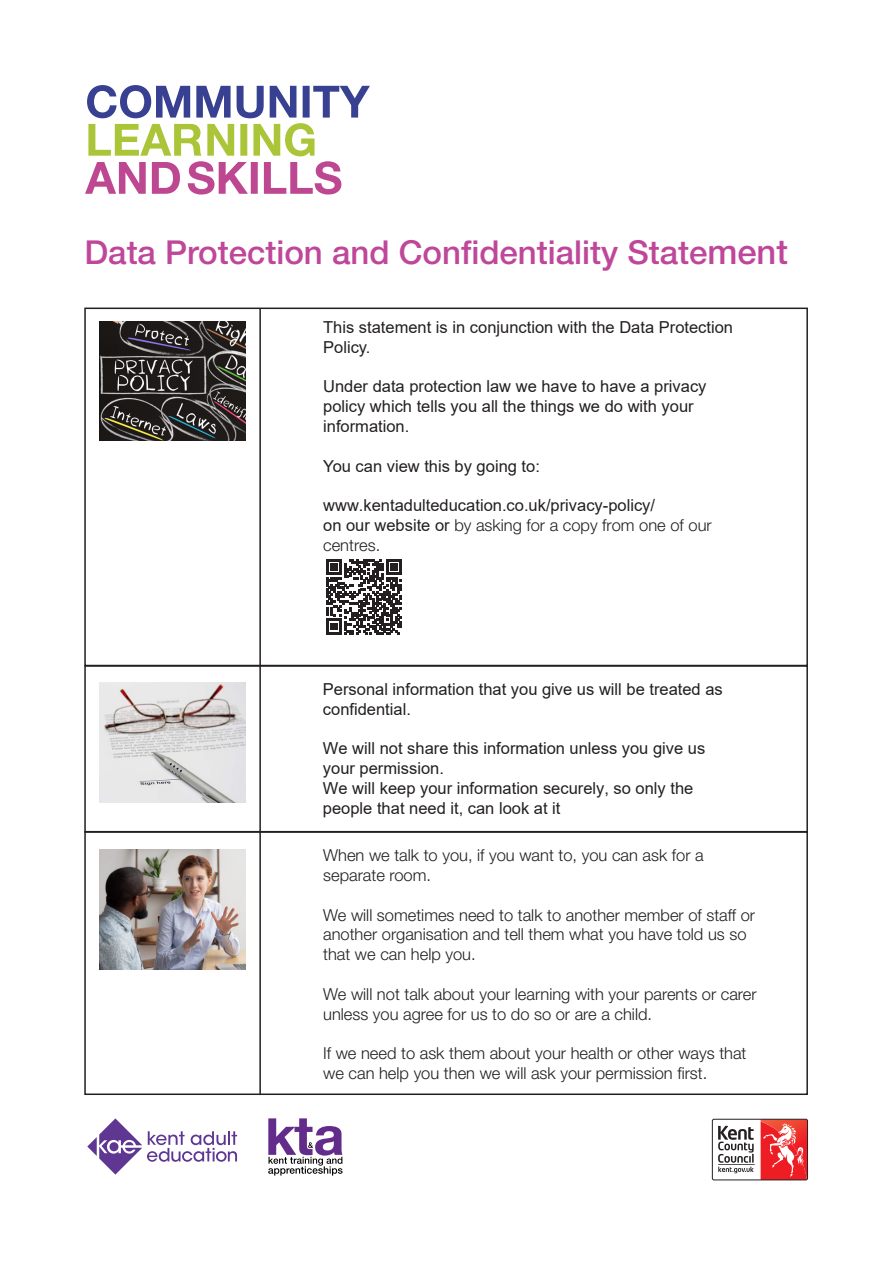
<style>
.page{position:relative;width:893px;height:1263px;background:#fff}
.page>*{position:absolute;margin:0;border:0;box-sizing:border-box;transform-origin:0 0}
.t1{font:500 33px "Helvetica Neue LT Std";color:#bf479a}
.main{font:16.5px/19.8px "Arial";color:#231f20}
.main-2{font:300 16.5px/19.8px "Helvetica Neue LT Std";color:#231f20}
.s1{font-size:34.5px}
.s2{font-family:"Helvetica Neue LT Std";font-weight:300}
</style>
<div class="page">
<svg style="left:85px;top:85px;width:285px;height:110px"></svg>
<svg style="left:761px;top:1121px;width:45px;height:57px;background:#f15051"></svg>
<svg style="left:718px;top:1126px;width:36px;height:47px"></svg>
<hr style="left:718px;top:1164px;width:37px;height:1px;background:#231f20">
<div style="left:712px;top:1119px;width:96px;height:61px;border:1px solid #231f20;border-radius:2px"></div>
<svg style="left:326px;top:559px;width:76px;height:76px"></svg>
<svg style="left:87px;top:1118px;width:150px;height:56px"></svg>
<svg style="left:268px;top:1118px;width:75px;height:57px"></svg>
<div style="left:84px;top:308px;width:724px;height:358px;border:2px solid #231f20"></div>
<div style="left:84px;top:831px;width:724px;height:264px;border:2px solid #231f20"></div>
<hr style="left:259px;top:309px;width:2px;height:786px;background:#231f20">
<div style="left:84px;top:665px;width:724px;height:168px;border:2px solid #231f20"></div>
<img style="left:99px;top:321px;width:147px;height:120px">
<img style="left:99px;top:683px;width:147px;height:120px">
<img style="left:99px;top:849px;width:147px;height:120px">
<p class="t1" style="left:84px;top:232px;width:705px">Data Protection and Confidentiality State<span class="s1">ment</span></p>
<p class="main" style="left:323px;top:317px;width:411px">This statement is in conjunction with the Data Protection<br>Policy.</p>
<p class="main" style="left:323px;top:376px;width:385px">Under data protection law we have to have a privacy policy which tells you all the things we do with your information.</p>
<p class="main" style="left:323px;top:456px;width:218px">You can view this by going to:</p>
<p class="main" style="left:323px;top:495px;width:390px">www.kentadulteducation.co.uk/privacy-policy/<br>on our website or <span class="s2">by asking for a copy from one of our centres.</span></p>
<p class="main" style="left:323px;top:679px;width:401px">Personal information that you give us will be treated as confidential.</p>
<p class="main" style="left:323px;top:739px;width:384px">We will not share this information unless you give us your permission.<br>We will keep your information securely, so only the people that need it, can look at it</p>
<p class="main-2" style="left:323px;top:845px;width:382px">When we talk to you, if you want to, you can ask for a separate room.</p>
<p class="main-2" style="left:323px;top:904px;width:433px">We will sometimes need to talk to another member of staff or another organisation and tell them what you have told us so that we can help you.</p>
<p class="main-2" style="left:323px;top:984px;width:435px">We will not talk about your learning with your parents or carer unless you agree for us to do so or are a child.</p>
<p class="main-2" style="left:323px;top:1043px;width:425px">If we need to ask them about your health or other ways that we can help you then we will ask your permission first.</p>
</div>
